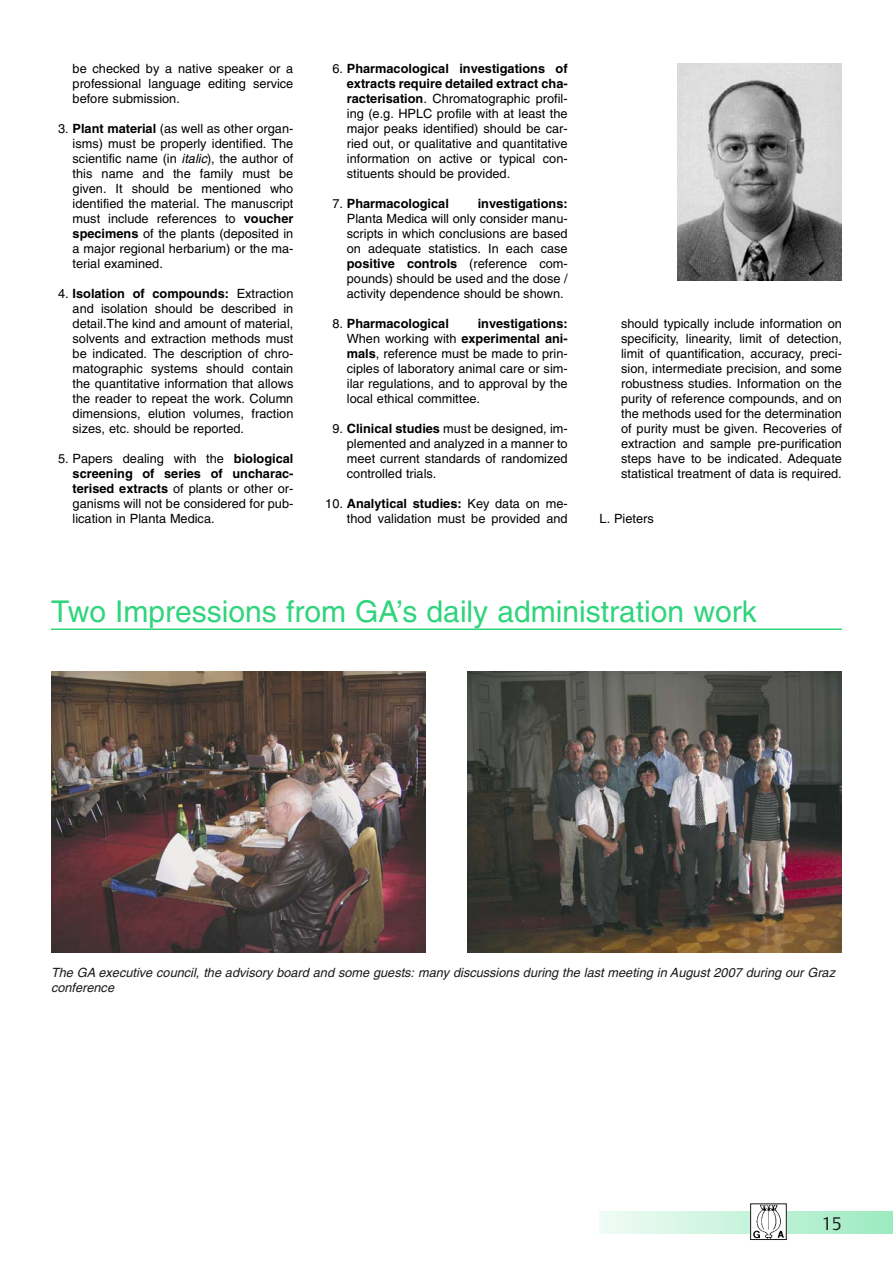
<style>
.page{position:relative;width:893px;height:1263px;background:#fff}
.page>*{position:absolute;margin:0;border:0;box-sizing:border-box;transform-origin:0 0}
.t1{font:30px "Helvetica";color:#2fd47b}
.t2{font:18px "Thieme Argo One";color:#1b1a1b}
.t3{font:12.75px/15px "Helvetica";color:#000;text-align:justify}
.t4{font:italic 12.75px/15px "Helvetica";color:#1b1a1b}
.t5{font:700 12.75px "Helvetica";color:#000}
.s1{font-weight:700}
.s2{font-style:italic}
.s3{font-weight:400}
</style>
<div class="page">
<svg style="left:600px;top:1212px;width:293px;height:21px"></svg>
<img style="left:752px;top:1205px;width:33px;height:33px">
<div style="left:750px;top:1203px;width:37px;height:37px;border:1px solid #1b1a1b"></div>
<img style="left:677px;top:64px;width:165px;height:217px">
<img style="left:51px;top:672px;width:374px;height:280px">
<img style="left:468px;top:672px;width:374px;height:280px">
<hr style="left:51px;top:628px;width:791px;height:2px;background:#2fd47b">
<p class="t3" style="left:73px;top:62px;width:222px">be checked by a native speaker or a professional language editing service before submission.</p>
<p class="t3" style="left:73px;top:122px;width:222px;text-indent:-14px">3. <span class="s1">Plant material</span> (as well as other organ&shy;isms) must be properly identified. The scientific name (in <span class="s2">italic</span>), the author of this name and the family must be given. It should be mentioned who identified the material. The manuscript must include references to <span class="s1">voucher specimens</span> of the plants (deposited in a major regional herbarium) or the ma&shy;terial examined.</p>
<p class="t3" style="left:73px;top:287px;width:222px;text-indent:-14px">4. <span class="s1">Isolation of compounds:</span> Extraction and isolation should be described in detail.The kind and amount of material, solvents and extraction methods must be indicated. The description of chro&shy;matographic systems should contain the quantitative information that allows the reader to repeat the work. Column dimensions, elution volumes, fraction sizes, etc. should be reported.</p>
<p class="t3" style="left:73px;top:452px;width:222px;text-indent:-14px">5. Papers dealing with the <span class="s1">biological screening of series of uncharac&shy;terised extracts</span> of plants or other or&shy;ganisms will not be considered for pub&shy;lication in Planta Medica.</p>
<p class="t3" style="left:347px;top:62px;width:222px;text-indent:-14px">6. <span class="s1">Pharmacological investigations of extracts require detailed extract cha&shy;racterisation</span>. Chromatographic profil&shy;ing (e.g. HPLC profile with at least the major peaks identified) should be car&shy;ried out, or qualitative and quantitative information on active or typical con&shy;stituents should be provided.</p>
<p class="t5" style="left:332px;top:199px;width:118px"><span class="s3">7.</span> Pharmacological</p>
<p class="t5" style="left:478px;top:199px;width:91px">investigations:</p>
<p class="t3" style="left:347px;top:212px;width:222px">Planta Medica will only consider manu&shy;scripts in which conclusions are based on adequate statistics. In each case <span class="s1">positive controls</span> (reference com&shy;pounds) should be used and the dose / activity dependence should be shown.</p>
<p class="t5" style="left:332px;top:319px;width:118px"><span class="s3">8.</span> Pharmacological</p>
<p class="t3" style="left:347px;top:317px;width:222px;text-indent:131px"><span class="s1">investigations:<br></span>When working with <span class="s1">experimental ani&shy;mals</span>, reference must be made to prin&shy;ciples of laboratory animal care or sim&shy;ilar regulations, and to approval by the local ethical committee.</p>
<p class="t3" style="left:347px;top:422px;width:222px;text-indent:-14px">9. <span class="s1">Clinical studies</span> must be designed, im&shy;plemented and analyzed in a manner to meet current standards of randomized controlled trials.</p>
<p class="t3" style="left:325px;top:497px;width:244px;text-align:right">10. <span class="s1">Analytical studies:</span> Key data on me&shy;thod validation must be provided and</p>
<p class="t3" style="left:621px;top:318px;width:222px">should typically include information on specificity, linearity, limit of detection, limit of quantification, accuracy, preci&shy;sion, intermediate precision, and some robustness studies. Information on the purity of reference compounds, and on the methods used for the determination of purity must be given. Recoveries of extraction and sample pre-purification steps have to be indicated. Adequate statistical treatment of data is required.</p>
<p class="t3" style="left:600px;top:513px;width:56px">L. Pieters</p>
<h1 class="t1" style="left:51px;top:601px;width:707px">Two Impressions from GA’s daily administration work</h1>
<p class="t4" style="left:51px;top:966px;width:788px">The GA executive council, the advisory board and some guests: many discussions during the last meeting in August 2007 during our Graz conference</p>
<h2 class="t2" style="left:822px;top:1213px;width:22px">15</h2>
</div>
